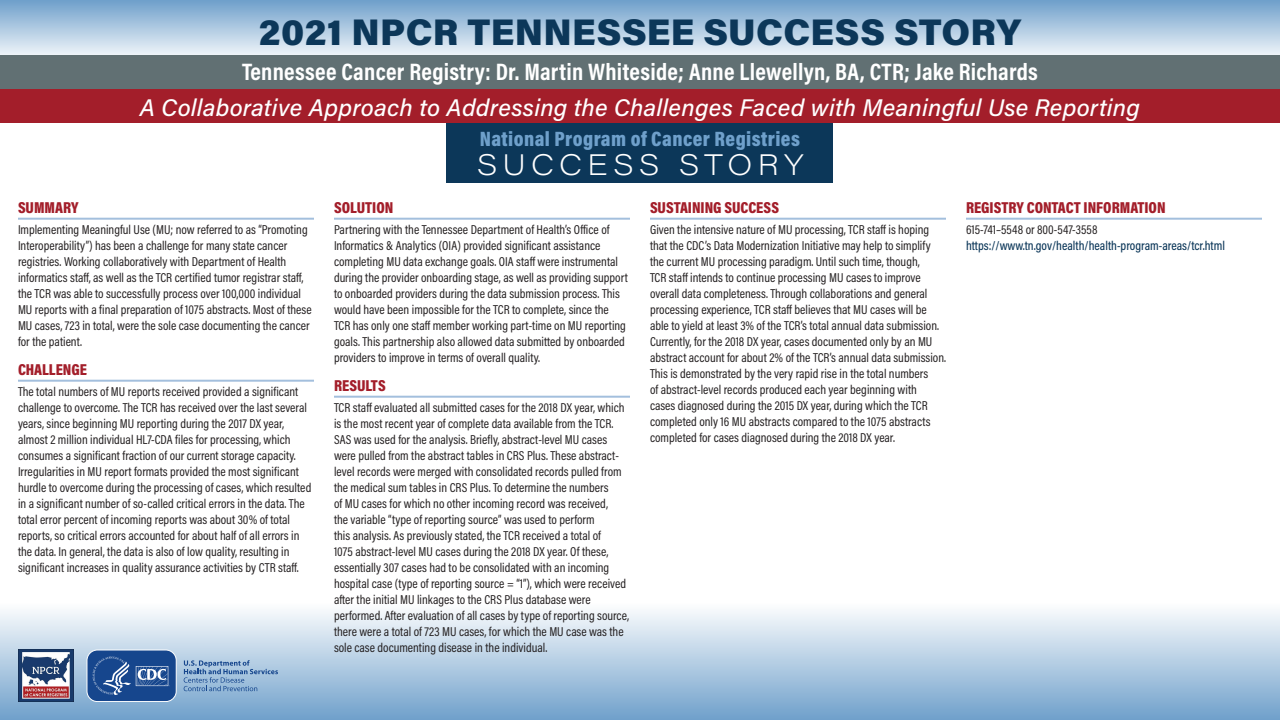
<style>
.page{position:relative;width:1280px;height:720px;background:#fff}
.page>*{position:absolute;margin:0;border:0;box-sizing:border-box;transform-origin:0 0}
.t1{font:900 37px "Acumin Pro";letter-spacing:.01em;color:#0c3759}
.t2{font:200 29px "Acumin Pro Wide";letter-spacing:.18em;color:#fff}
.t3{font:italic 500 24px/35.5px "Acumin Pro";letter-spacing:.01em;color:#fff;text-align:center}
.t4{font:900 21px "Acumin Pro Cond";letter-spacing:.02em;color:#6fa0cb}
.t5{font:900 16px "Acumin Pro Cond";color:#a31e2a}
.t6{font:13px/16px "Acumin Pro Cond";color:#231f20}
.t7{font:500 13px/16px "Acumin Pro Cond";color:#0c3759}
.s1{font-family:"Acumin Pro Cond";font-weight:700;font-style:normal}
.s2{font-weight:400;color:#231f20}
</style>
<div class="page">
<div style="left:0;top:603px;width:1280px;height:117px;background:linear-gradient(to bottom,#fdfefe,#70a0cb)"></div>
<div style="left:446px;top:123px;width:388px;height:60px;background:#0c3759"></div>
<img style="left:18px;top:650px;width:55px;height:52px">
<svg style="left:184px;top:660px;width:94px;height:31px;background:#8aacce"></svg>
<svg style="left:87px;top:650px;width:90px;height:52px;background:#3a639e"></svg>
<svg style="left:0;top:0;width:1280px;height:55px;background:#adc9e1"></svg>
<div style="left:0;top:55px;width:1280px;height:34px;background:#617073"></div>
<div style="left:0;top:89px;width:1280px;height:34px;background:#a31e2a"></div>
<hr style="left:18px;top:218px;width:296px;height:2px;background:#a3bfdd">
<hr style="left:18px;top:380px;width:296px;height:2px;background:#a3bfdd">
<hr style="left:334px;top:218px;width:296px;height:2px;background:#a3bfdd">
<hr style="left:334px;top:396px;width:296px;height:2px;background:#a3bfdd">
<hr style="left:650px;top:218px;width:296px;height:2px;background:#a3bfdd">
<hr style="left:966px;top:218px;width:296px;height:2px;background:#a3bfdd">
<p class="t1" style="left:259px;top:6px;width:764px">2021 NPCR TENNESSEE SUCCESS STORY</p>
<p class="t3" style="left:140px;top:53px;width:1002px"><span class="s1">Tennessee Cancer Registry: Dr. Martin Whiteside; Anne Llewellyn, BA, CTR; Jake Richards<br></span>A Collaborative Approach to Addressing the Challenges Faced with Meaningful Use Reporting</p>
<p class="t4" style="left:480px;top:125px;width:322px">National Program of Cancer Registries</p>
<p class="t2" style="left:477px;top:144px;width:328px">SUCCESS STORY</p>
<p class="t5" style="left:18px;top:197px;width:62px">SUMMARY</p>
<p class="t6" style="left:18px;top:221px;width:295px">Implementing Meaningful Use (MU; now referred to as “Promoting Interoperability”) has been a challenge for many state cancer registries. Working collaboratively with Department of Health informatics staff, as well as the TCR certified tumor registrar staff, the TCR was able to successfully process over 100,000 individual MU reports with a final preparation of 1075 abstracts. Most of these MU cases, 723 in total, were the sole case documenting the cancer for the patient.</p>
<p class="t5" style="left:18px;top:359px;width:71px">CHALLENGE</p>
<p class="t6" style="left:18px;top:383px;width:295px">The total numbers of MU reports received provided a significant challenge to overcome. The TCR has received over the last several years, since beginning MU reporting during the 2017 DX year, almost 2 million individual HL7-CDA files for processing, which consumes a significant fraction of our current storage capacity.<br>Irregularities in MU report formats provided the most significant hurdle to overcome during the processing of cases, which resulted in a significant number of so-called critical errors in the data. The total error percent of incoming reports was about 30% of total reports, so critical errors accounted for about half of all errors in the data. In general, the data is also of low quality, resulting in significant increases in quality assurance activities by CTR staff.</p>
<p class="t5" style="left:334px;top:197px;width:61px">SOLUTION</p>
<p class="t6" style="left:334px;top:221px;width:295px">Partnering with the Tennessee Department of Health’s Office of Informatics &amp; Analytics (OIA) provided significant assistance completing MU data exchange goals. OIA staff were instrumental during the provider onboarding stage, as well as providing support to onboarded providers during the data submission process. This would have been impossible for the TCR to complete, since the TCR has only one staff member working part-time on MU reporting goals. This partnership also allowed data submitted by onboarded providers to improve in terms of overall quality.</p>
<p class="t5" style="left:334px;top:375px;width:53px">RESULTS</p>
<p class="t6" style="left:334px;top:399px;width:297px">TCR staff evaluated all submitted cases for the 2018 DX year, which is the most recent year of complete data available from the TCR.<br>SAS was used for the analysis. Briefly, abstract-level MU cases were pulled from the abstract tables in CRS Plus. These abstract&shy;level records were merged with consolidated records pulled from the medical sum tables in CRS Plus. To determine the numbers<br>of MU cases for which no other incoming record was received,<br>the variable “type of reporting source” was used to perform<br>this analysis. As previously stated, the TCR received a total of<br>1075 abstract-level MU cases during the 2018 DX year. Of these, essentially 307 cases had to be consolidated with an incoming hospital case (type of reporting source = “1”), which were received after the initial MU linkages to the CRS Plus database were performed. After evaluation of all cases by type of reporting source, there were a total of 723 MU cases, for which the MU case was the sole case documenting disease in the individual.</p>
<p class="t5" style="left:650px;top:197px;width:131px">SUSTAINING SUCCESS</p>
<p class="t6" style="left:650px;top:221px;width:298px">Given the intensive nature of MU processing, TCR staff is hoping that the CDC’s Data Modernization Initiative may help to simplify the current MU processing paradigm. Until such time, though,<br>TCR staff intends to continue processing MU cases to improve overall data completeness. Through collaborations and general processing experience, TCR staff believes that MU cases will be able to yield at least 3% of the TCR’s total annual data submission.<br>Currently, for the 2018 DX year, cases documented only by an MU abstract account for about 2% of the TCR’s annual data submission.<br>This is demonstrated by the very rapid rise in the total numbers<br>of abstract-level records produced each year beginning with<br>cases diagnosed during the 2015 DX year, during which the TCR completed only 16 MU abstracts compared to the 1075 abstracts completed for cases diagnosed during the 2018 DX year.</p>
<p class="t5" style="left:966px;top:197px;width:201px">REGISTRY CONTACT INFORMATION</p>
<p class="t7" style="left:966px;top:221px;width:261px"><span class="s2">615-741–5548 or 800-547-3558 </span>https://www.tn.gov/health/health-program-areas/tcr.html</p>
</div>
